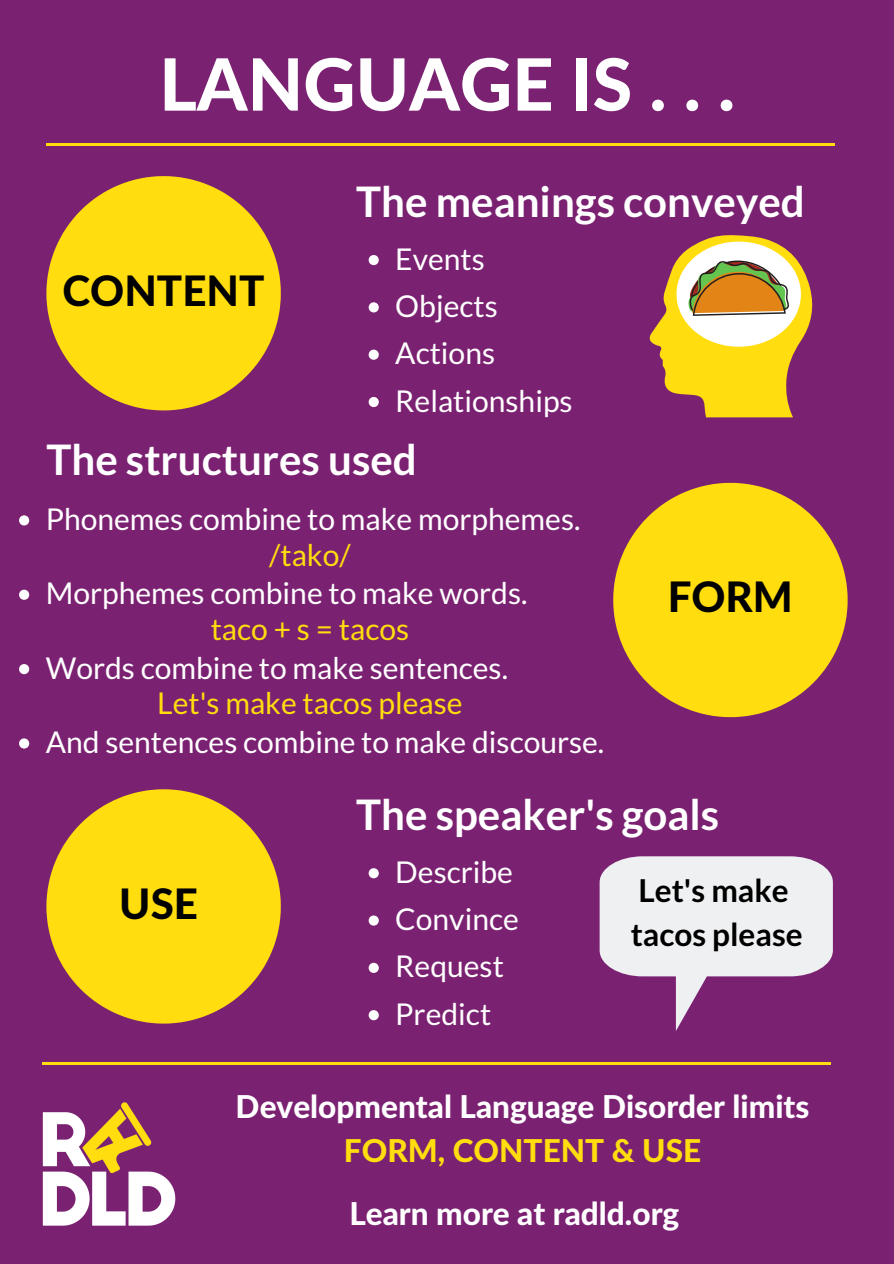
<style>
.page{position:relative;width:894px;height:1264px;background:#fff}
.page>*{position:absolute;margin:0;border:0;box-sizing:border-box;transform-origin:0 0}
.t1{font:800 72px "Lato Latin";color:#fff}
.t2{font:700 42px "Lato";color:#fff}
.t3{font:800 42px "Lato Latin";color:#000}
.t4{font:800 31.5px "Lato Latin";color:#fff}
.t5{font:700 31.5px/43.5px "Lato";color:#000}
.t6{font:800 31.5px "Lato Latin";color:#ffdd0e}
.t7{font:30px/47.2px "Lato";color:#fff}
.t8{font:30px "Lato";color:#ffdd0e}
</style>
<div class="page">
<div style="left:0;top:0;width:893px;height:1263px;background:#7b2172"></div>
<img style="left:42px;top:1102px;width:134px;height:124px">
<svg style="left:46px;top:176px;width:235px;height:234px;fill:#ffdd0e"></svg>
<svg style="left:613px;top:483px;width:234px;height:234px;fill:#ffdd0e"></svg>
<svg style="left:46px;top:789px;width:235px;height:234px;fill:#ffdd0e"></svg>
<hr style="left:47px;top:143px;width:787px;height:3px;background:#ffdd0e">
<svg style="left:368px;top:255px;width:10px;height:10px"></svg>
<svg style="left:368px;top:302px;width:10px;height:10px"></svg>
<svg style="left:368px;top:349px;width:10px;height:11px"></svg>
<svg style="left:368px;top:397px;width:10px;height:10px"></svg>
<svg style="left:19px;top:515px;width:10px;height:10px"></svg>
<svg style="left:19px;top:589px;width:10px;height:11px"></svg>
<svg style="left:19px;top:664px;width:10px;height:10px"></svg>
<svg style="left:19px;top:738px;width:10px;height:10px"></svg>
<svg style="left:368px;top:868px;width:10px;height:10px"></svg>
<svg style="left:368px;top:915px;width:10px;height:10px"></svg>
<svg style="left:368px;top:962px;width:10px;height:10px"></svg>
<svg style="left:368px;top:1010px;width:10px;height:10px"></svg>
<hr style="left:42px;top:1062px;width:787px;height:3px;background:#ffdd0e">
<svg style="left:599px;top:856px;width:233px;height:174px"></svg>
<svg style="left:649px;top:235px;width:163px;height:182px"></svg>
<h1 class="t1" style="left:159px;top:40px;width:577px">LANGUAGE IS . . .</h1>
<h2 class="t2" style="left:356px;top:175px;width:450px">The meanings conveyed</h2>
<p class="t7" style="left:395px;top:234px;width:179px">Events<br>Objects<br>Actions<br>Relationships</p>
<h2 class="t2" style="left:46px;top:434px;width:372px">The structures used</h2>
<p class="t7" style="left:46px;top:495px;width:536px">Phonemes combine to make morphemes.</p>
<h2 class="t3" style="left:63px;top:264px;width:203px">CONTENT</h2>
<p class="t8" style="left:269px;top:536px;width:83px">/tako/</p>
<p class="t7" style="left:46px;top:569px;width:483px">Morphemes combine to make words.</p>
<p class="t8" style="left:211px;top:610px;width:200px">taco + s = tacos</p>
<p class="t7" style="left:46px;top:643px;width:463px">Words combine to make sentences.</p>
<p class="t8" style="left:157px;top:684px;width:307px">Let's make tacos please</p>
<p class="t7" style="left:46px;top:717px;width:560px">And sentences combine to make discourse.</p>
<h2 class="t3" style="left:667px;top:571px;width:127px">FORM</h2>
<h2 class="t3" style="left:119px;top:877px;width:80px">USE</h2>
<h2 class="t2" style="left:356px;top:788px;width:364px">The speaker's goals</h2>
<p class="t7" style="left:395px;top:847px;width:125px">Describe<br>Convince<br>Request<br>Predict</p>
<p class="t5" style="left:630px;top:868px;width:173px">Let's make tacos please</p>
<p class="t4" style="left:235px;top:1087px;width:575px">Developmental Language Disorder limits</p>
<p class="t6" style="left:344px;top:1130px;width:358px">FORM, CONTENT &amp; USE</p>
<p class="t4" style="left:349px;top:1193px;width:331px">Learn more at radld.org</p>
</div>
